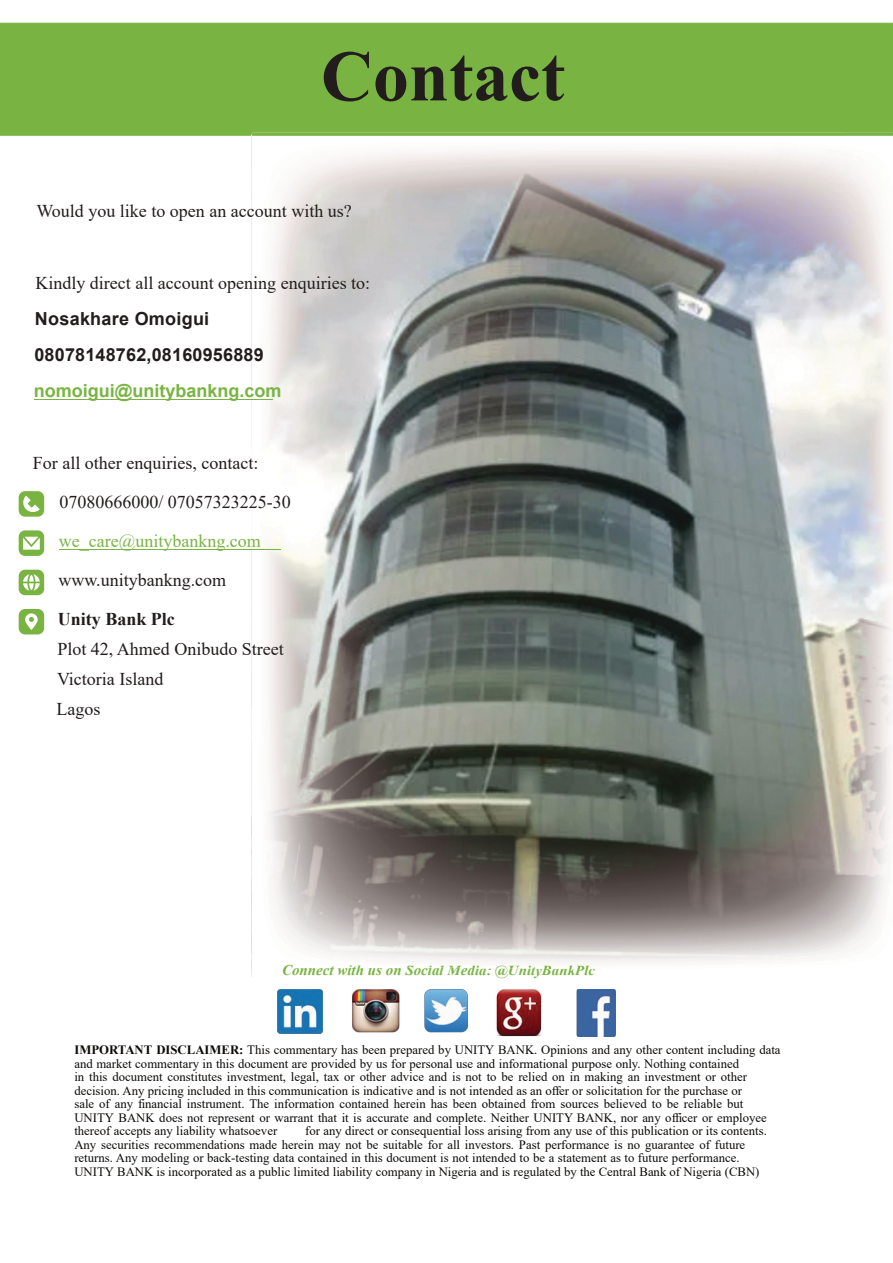
<style>
.page{position:relative;width:893px;height:1263px;background:#fff}
.page>*{position:absolute;margin:0;border:0;box-sizing:border-box;transform-origin:0 0}
.t1{font:700 72px "Times New Roman";color:#221d1c}
.t2{font:18px/30px "Times New Roman";color:#221d1c}
.t3{font:700 18px/36px "Arial";letter-spacing:.01em;color:#221d1c}
.t4{font:700 18px "Arial";color:#79b442}
.t5{font:18px "Times New Roman";color:#79b442}
.t6{font:700 18px "Times New Roman";color:#221d1c}
.t7{font:italic 700 15px "Times New Roman";color:#79b442}
.t8{font:12.75px/13.5px "Times New Roman";color:#0c0a07}
.s1{font-weight:700}
</style>
<div class="page">
<div style="left:0;top:23px;width:893px;height:112px;background:#79b442;border:1px solid #79b442"></div>
<img style="left:252px;top:133px;width:641px;height:836px">
<hr style="left:34px;top:399px;width:238px;height:1px;background:#79b442">
<hr style="left:59px;top:549px;width:221px;height:1px;background:#79b442">
<div style="left:19px;top:609px;width:25px;height:25px;background:#79b442;border-radius:6px"></div>
<svg style="left:25px;top:613px;width:13px;height:17px"></svg>
<div style="left:19px;top:530px;width:25px;height:26px;background:#79b442;border-radius:6px"></div>
<svg style="left:23px;top:537px;width:17px;height:13px"></svg>
<div style="left:19px;top:491px;width:25px;height:26px;background:#79b442;border-radius:6px"></div>
<svg style="left:23px;top:496px;width:17px;height:16px"></svg>
<div style="left:19px;top:570px;width:25px;height:25px;background:#79b442;border-radius:6px"></div>
<svg style="left:23px;top:574px;width:17px;height:17px"></svg>
<img style="left:277px;top:990px;width:339px;height:47px">
<h1 class="t1" style="left:321px;top:52px;width:245px">Contact</h1>
<h2 class="t2" style="left:36px;top:198px;width:317px">Would you like to open an account with us?</h2>
<h2 class="t2" style="left:35px;top:270px;width:336px">Kindly direct all account opening enquiries to:</h2>
<h2 class="t3" style="left:34px;top:302px;width:231px">Nosakhare Omoigui<br>08078148762,08160956889</h2>
<h2 class="t4" style="left:34px;top:384px;width:249px">nomoigui@unitybankng.com</h2>
<h2 class="t2" style="left:59px;top:445px;width:233px;line-height:39px;text-indent:-26px">For all other enquiries, contact:<br>07080666000/ 07057323225-30</h2>
<h2 class="t5" style="left:59px;top:535px;width:203px">we_care@unitybankng.com</h2>
<h2 class="t2" style="left:58px;top:567px;width:169px">www.unitybankng.com</h2>
<h2 class="t6" style="left:58px;top:613px;width:119px">Unity Bank Plc</h2>
<h2 class="t2" style="left:57px;top:636px;width:229px">Plot 42, Ahmed Onibudo Street<br>Victoria Island<br>Lagos</h2>
<p class="t7" style="left:282px;top:965px;width:314px">Connect with us on Social Media: @UnityBankPlc</p>
<p class="t8" style="left:74px;top:1044px;width:708px"><span class="s1">IMPORTANT DISCLAIMER:</span> This commentary has been prepared by UNITY BANK. Opinions and any other content including data and market commentary in this document are provided by us for personal use and informational purpose only. Nothing contained<br>in this document constitutes investment, legal, tax or other advice and is not to be relied on in making an investment or other decision. Any pricing included in this communication is indicative and is not intended as an offer or solicitation for the purchase or<br>sale of any financial instrument. The information contained herein has been obtained from sources believed to be reliable but UNITY BANK does not represent or warrant that it is accurate and complete. Neither UNITY BANK, nor any officer or employee thereof accepts any liability whatsoever</p>
<p class="t8" style="left:74px;top:1125px;width:694px;text-indent:231px">for any direct or consequential loss arising from any use of this publication or its contents.<br>Any securities recommendations made herein may not be suitable for all investors. Past performance is no guarantee of future returns. Any modeling or back-testing data contained in this document is not intended to be a statement as to future performance.<br>UNITY BANK is incorporated as a public limited liability company in Nigeria and is regulated by the Central Bank of Nigeria (CBN)</p>
</div>
